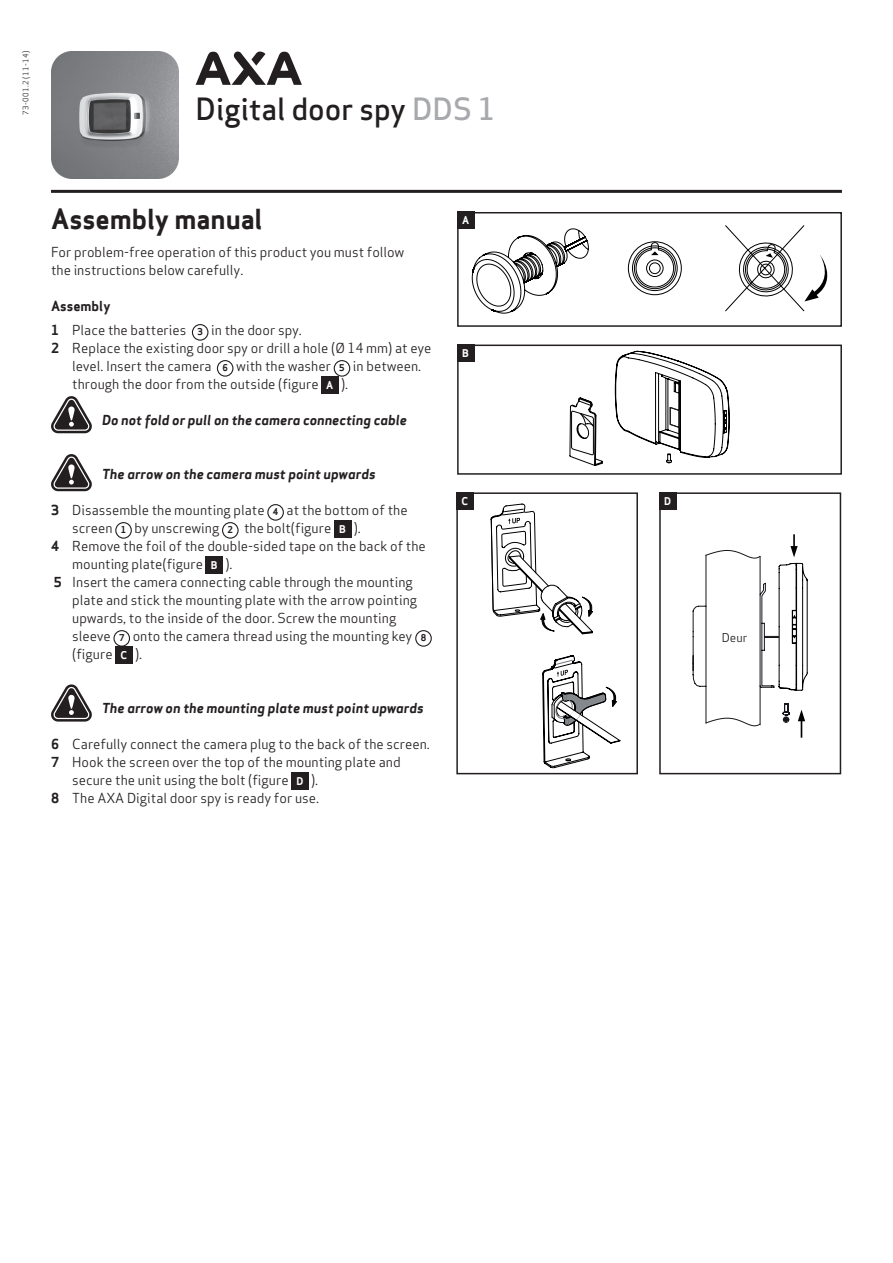
<style>
.page{position:relative;width:893px;height:1263px;background:#fff}
.page>*{position:absolute;margin:0;border:0;box-sizing:border-box;transform-origin:0 0}
.t1{font:500 30px "Apex Sans";color:#231f20}
.t2{font:700 27px "Apex Sans";letter-spacing:-.005em;color:#231f20}
.t3{font:13.5px/18px "Apex Sans";color:#231f20}
.t4{font:italic 700 13.5px "Apex Sans";color:#231f20}
.t5{font:12px "Apex Sans";color:#231f20}
.t6{font:700 10.5px "Apex Sans";color:#fff}
.t7{font:7.5px "Apex Sans";letter-spacing:.05em;color:#231f20}
.s1{color:#a8a9ad}
.s2{font-weight:700}
.s3{font-weight:700;font-size:9.15px}
.s4{font-weight:700;font-size:10.5px;color:#fff}
</style>
<div class="page">
<img style="left:51px;top:51px;width:127px;height:127px">
<hr style="left:51px;top:190px;width:791px;height:3px;background:#231f20">
<svg style="left:196px;top:51px;width:106px;height:34px"></svg>
<div style="left:192px;top:324px;width:16px;height:17px;border:1px solid #231f20;border-radius:50%"></div>
<div style="left:217px;top:360px;width:16px;height:17px;border:1px solid #231f20;border-radius:50%"></div>
<div style="left:334px;top:360px;width:16px;height:17px;border:1px solid #231f20;border-radius:50%"></div>
<div style="left:321px;top:377px;width:17px;height:17px;background:#231f20"></div>
<div style="left:267px;top:504px;width:17px;height:17px;border:1px solid #231f20;border-radius:50%"></div>
<div style="left:115px;top:522px;width:17px;height:17px;border:1px solid #231f20;border-radius:50%"></div>
<div style="left:222px;top:522px;width:17px;height:17px;border:1px solid #231f20;border-radius:50%"></div>
<div style="left:334px;top:521px;width:17px;height:17px;background:#231f20"></div>
<div style="left:206px;top:557px;width:17px;height:17px;background:#231f20"></div>
<div style="left:113px;top:630px;width:17px;height:17px;border:1px solid #231f20;border-radius:50%"></div>
<div style="left:415px;top:630px;width:17px;height:17px;border:1px solid #231f20;border-radius:50%"></div>
<div style="left:115px;top:647px;width:17px;height:17px;background:#231f20"></div>
<div style="left:291px;top:773px;width:17px;height:17px;background:#231f20"></div>
<svg style="left:51px;top:396px;width:41px;height:38px"></svg>
<svg style="left:51px;top:454px;width:41px;height:38px"></svg>
<svg style="left:51px;top:684px;width:41px;height:38px"></svg>
<svg style="left:569px;top:397px;width:34px;height:69px"></svg>
<svg style="left:615px;top:351px;width:115px;height:112px"></svg>
<div style="left:457px;top:345px;width:385px;height:130px;border:2px solid #231f20"></div>
<div style="left:457px;top:345px;width:17px;height:17px;background:#231f20"></div>
<svg style="left:491px;top:503px;width:102px;height:132px"></svg>
<svg style="left:542px;top:655px;width:79px;height:113px"></svg>
<div style="left:456px;top:492px;width:182px;height:282px;border:2px solid #231f20"></div>
<div style="left:456px;top:492px;width:17px;height:17px;background:#231f20"></div>
<svg style="left:692px;top:534px;width:116px;height:204px"></svg>
<div style="left:659px;top:492px;width:182px;height:282px;border:2px solid #231f20"></div>
<div style="left:659px;top:492px;width:17px;height:17px;background:#231f20"></div>
<div style="left:628px;top:241px;width:54px;height:54px;border:1px solid #000002;border-radius:50%"></div>
<svg style="left:632px;top:242px;width:45px;height:49px"></svg>
<svg style="left:725px;top:225px;width:103px;height:87px"></svg>
<svg style="left:471px;top:228px;width:118px;height:86px"></svg>
<div style="left:457px;top:212px;width:385px;height:115px;border:2px solid #231f20"></div>
<div style="left:457px;top:212px;width:17px;height:17px;background:#231f20"></div>
<p class="t7" style="left:20px;top:115px;width:65px;rotate:-90deg">73-001.2 (11-14)</p>
<h1 class="t1" style="left:196px;top:82px;width:302px">Digital door spy <span class="s1">DDS 1</span></h1>
<h2 class="t2" style="left:51px;top:201px;width:213px">Assembly manual</h2>
<p class="t3" style="left:51px;top:242px;width:355px">For problem-free operation of this product you must follow the instructions below carefully.</p>
<p class="t3" style="left:51px;top:293px;width:252px;line-height:24px"><span class="s2">Assembly<br>1</span> Place the batteries <span class="s3">3</span> in the door spy.</p>
<p class="t3" style="left:72px;top:338px;width:361px;text-indent:-21px"><span class="s2">2</span> Replace the existing door spy or drill a hole (Ø 14 mm) at eye level. Insert the camera <span class="s3">6</span> with the washer <span class="s3">5</span> in between. through the door from the outside (figure <span class="s4">A</span> ).</p>
<p class="t4" style="left:102px;top:412px;width:306px">Do not fold or pull on the camera connecting cable</p>
<p class="t4" style="left:102px;top:466px;width:275px">The arrow on the camera must point upwards</p>
<p class="t3" style="left:51px;top:500px;width:358px"><span class="s2">3</span> Disassemble the mounting plate <span class="s3">4</span> at the bottom of the</p>
<p class="t3" style="left:72px;top:518px;width:290px">screen <span class="s3">1</span> by unscrewing <span class="s3">2</span> the bolt(figure <span class="s4">B</span> ).</p>
<p class="t3" style="left:51px;top:536px;width:376px"><span class="s2">4</span> Remove the foil of the double-sided tape on the back of the</p>
<p class="t3" style="left:72px;top:554px;width:162px">mounting plate(figure <span class="s4">B</span> ).</p>
<p class="t3" style="left:54px;top:572px;width:361px"><span class="s2">5</span> Insert the camera connecting cable through the mounting</p>
<p class="t3" style="left:72px;top:590px;width:346px">plate and stick the mounting plate with the arrow pointing</p>
<p class="t3" style="left:72px;top:608px;width:326px">upwards, to the inside of the door. Screw the mounting</p>
<p class="t3" style="left:72px;top:626px;width:355px">sleeve <span class="s3">7</span> onto the camera thread using the mounting key <span class="s3">8</span></p>
<p class="t3" style="left:72px;top:644px;width:71px">(figure <span class="s4">C</span> ).</p>
<p class="t4" style="left:102px;top:700px;width:323px">The arrow on the mounting plate must point upwards</p>
<p class="t3" style="left:51px;top:734px;width:380px"><span class="s2">6</span> Carefully connect the camera plug to the back of the screen.</p>
<p class="t3" style="left:51px;top:752px;width:351px"><span class="s2">7</span> Hook the screen over the top of the mounting plate and</p>
<p class="t3" style="left:72px;top:770px;width:247px">secure the unit using the bolt (figure <span class="s4">D</span> ).</p>
<p class="t3" style="left:51px;top:788px;width:270px"><span class="s2">8</span> The AXA Digital door spy is ready for use.</p>
<p class="t6" style="left:462px;top:214px;width:9px">A</p>
<p class="t6" style="left:462px;top:346px;width:8px">B</p>
<p class="t6" style="left:462px;top:494px;width:8px">C</p>
<p class="t6" style="left:664px;top:494px;width:9px">D</p>
<p class="t5" style="left:722px;top:628px;width:27px">Deur</p>
</div>
